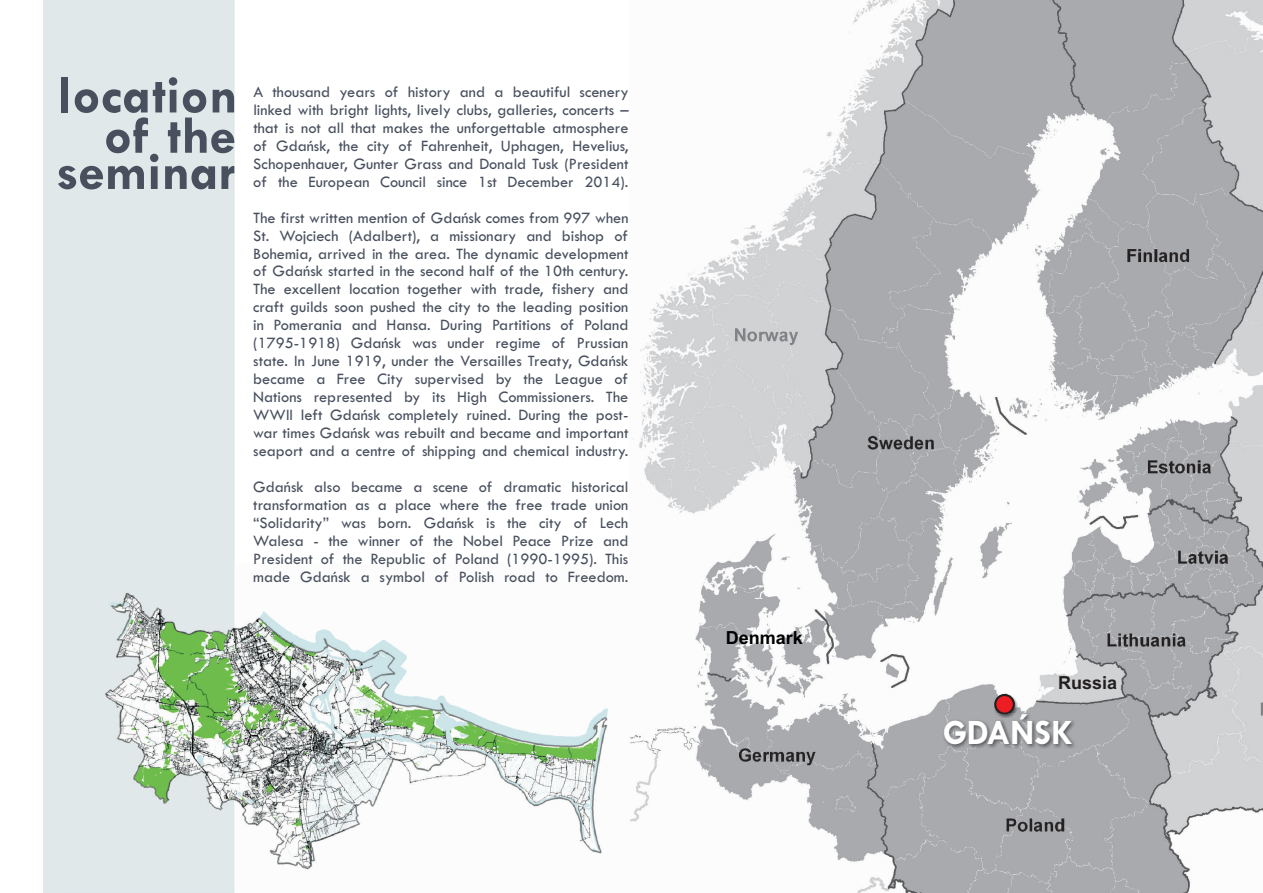
<style>
.page{position:relative;width:1263px;height:893px;background:#fff}
.page>*{position:absolute;margin:0;border:0;box-sizing:border-box;transform-origin:0 0}
.t1{font:700 54px "Tw Cen";color:#48505e}
.t2{font:700 36px "Tw Cen";color:#fff}
.t3{font:700 18px "Arial";color:#000}
.t4{font:700 18px "Arial";color:#231f20}
.t5{font:16.5px/18px "Tw Cen";color:#48505e;text-align:justify}
</style>
<div class="page">
<img style="left:632px;top:0;width:630px;height:893px">
<img style="left:994px;top:695px;width:24px;height:19px">
<svg style="left:994px;top:694px;width:21px;height:21px"></svg>
<img style="left:942px;top:714px;width:134px;height:35px">
<img style="left:60px;top:563px;width:574px;height:330px">
<h1 class="t1" style="left:58px;top:75px;width:181px">location</h1>
<p class="t5" style="left:253px;top:84px;width:377px">A thousand years of history and a beautiful scenery linked with bright lights, lively clubs, galleries, concerts – that is not all that makes the unforgettable atmosphere of Gdañsk, the city of Fahrenheit, Uphagen, Hevelius, Schopenhauer, Gunter Grass and Donald Tusk (President of the European Council since 1st December 2014).</p>
<p class="t5" style="left:253px;top:209px;width:377px">The first written mention of Gdañsk comes from 997 when St. Wojciech (Adalbert), a missionary and bishop of Bohemia, arrived in the area. The dynamic development of Gdañsk started in the second half of the 10th century.<br>The excellent location together with trade, fishery and craft guilds soon pushed the city to the leading position in Pomerania and Hansa. During Partitions of Poland (1795-1918) Gdañsk was under regime of Prussian state. In June 1919, under the Versailles Treaty, Gdañsk became a Free City supervised by the League of Nations represented by its High Commissioners. The WWII left Gdañsk completely ruined. During the post&shy;war times Gdañsk was rebuilt and became and important seaport and a centre of shipping and chemical industry.</p>
<p class="t5" style="left:253px;top:479px;width:377px">Gdañsk also became a scene of dramatic historical transformation as a place where the free trade union “Solidarity” was born. Gdañsk is the city of Lech Walesa - the winner of the Nobel Peace Prize and President of the Republic of Poland (1990-1995). This made Gdañsk a symbol of Polish road to Freedom.</p>
<h1 class="t1" style="left:104px;top:115px;width:134px">of the</h1>
<h1 class="t1" style="left:56px;top:152px;width:181px">seminar</h1>
<p class="t3" style="left:726px;top:630px;width:79px">Denmark</p>
<p class="t4" style="left:1058px;top:675px;width:61px">Russia</p>
<h2 class="t2" style="left:943px;top:719px;width:132px">GDAÑSK</h2>
</div>
